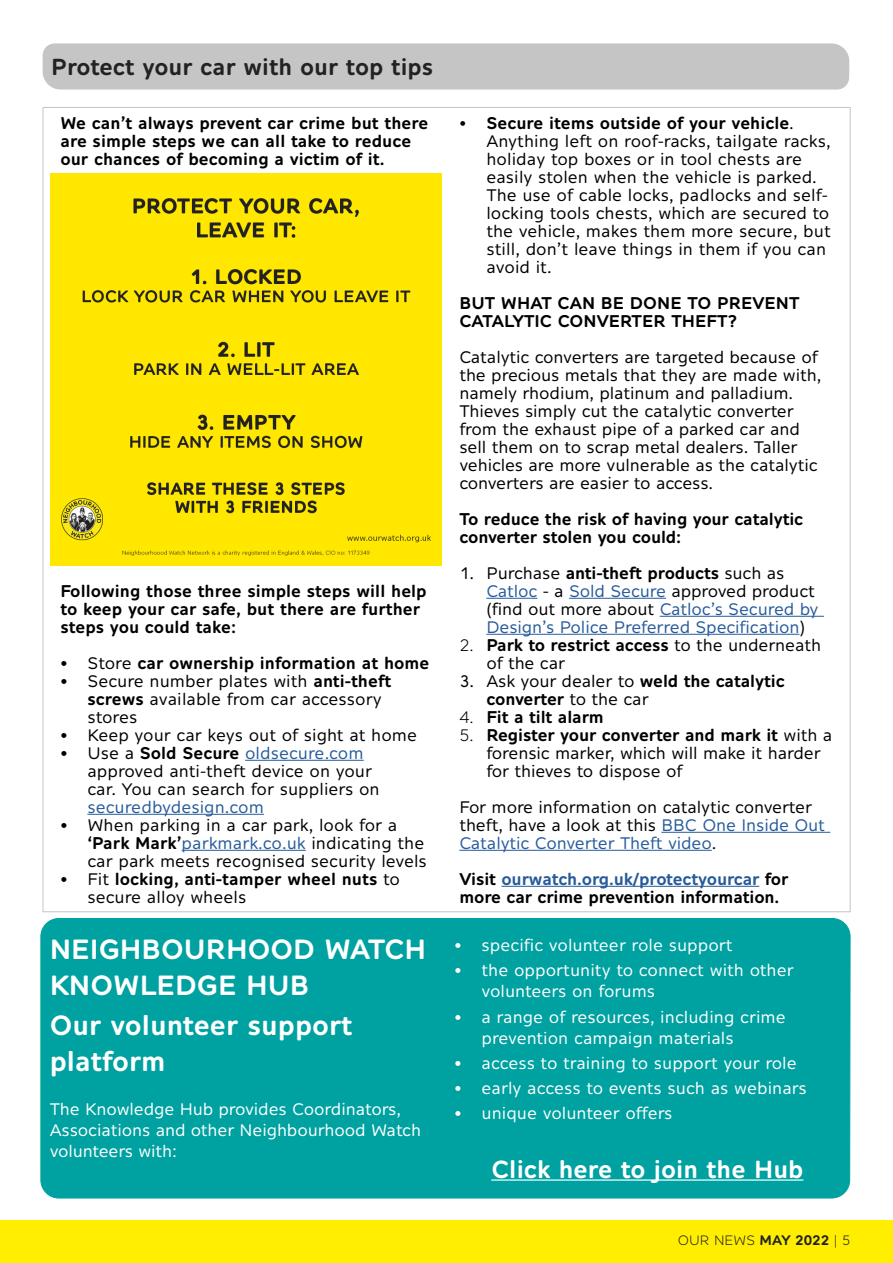
<style>
.page{position:relative;width:893px;height:1263px;background:#fff}
.page>*{position:absolute;margin:0;border:0;box-sizing:border-box;transform-origin:0 0}
.t1{font:600 27px/36px "Alleyn";color:#fff}
.t2{font:600 24px "Alleyn";color:#fff}
.t3{font:600 22.5px "Alleyn";color:#222221}
.t4{font:16.5px/18px "Alleyn";letter-spacing:-.01em;color:#000}
.t5{font:600 16.5px/18px "Alleyn";color:#000}
.t6{font:16.5px/21px "Alleyn";color:#fff}
.t7{font:16.5px/18px "Alleyn";letter-spacing:-.01em;color:#275b9b}
.t8{font:13.5px "Alleyn";color:#222221}
.s1{font-weight:400}
.s2{font-weight:600}
.s3{color:#275b9b}
.s4{font-style:inherit}
.s5{color:#000}
.s6{font-weight:600;color:#000}
</style>
<div class="page">
<div style="left:0;top:1220px;width:893px;height:43px;background:#fe0"></div>
<div style="left:41px;top:918px;width:809px;height:280px;background:#00a1a1;border-radius:18px"></div>
<hr style="left:491px;top:1179px;width:312px;height:2px;background:#fff">
<div style="left:43px;top:43px;width:806px;height:47px;background:#c5c5c5"></div>
<hr style="left:245px;top:760px;width:119px;height:1px;background:#275b9b">
<hr style="left:87px;top:814px;width:177px;height:1px;background:#275b9b">
<hr style="left:182px;top:850px;width:124px;height:1px;background:#275b9b">
<hr style="left:486px;top:598px;width:51px;height:1px;background:#275b9b">
<hr style="left:569px;top:598px;width:97px;height:1px;background:#275b9b">
<hr style="left:660px;top:616px;width:164px;height:1px;background:#275b9b">
<hr style="left:486px;top:634px;width:313px;height:1px;background:#275b9b">
<hr style="left:661px;top:832px;width:169px;height:1px;background:#275b9b">
<hr style="left:459px;top:850px;width:253px;height:1px;background:#275b9b">
<hr style="left:501px;top:886px;width:258px;height:1px;background:#275b9b">
<img style="left:50px;top:173px;width:392px;height:392px">
<h3 class="t3" style="left:51px;top:53px;width:384px">Protect your car with our top tips</h3>
<p class="t5" style="left:60px;top:113px;width:370px">We can’t always prevent car crime but there are simple steps we can all take to reduce our chances of becoming a victim of it.</p>
<p class="t5" style="left:60px;top:581px;width:368px">Following those three simple steps will help to keep your car safe, but there are further steps you could take:</p>
<p class="t5" style="left:60px;top:653px;width:371px"><span class="s1">• Store</span> car ownership information at home</p>
<p class="t4" style="left:87px;top:671px;width:305px;text-indent:-27px">• Secure number plates with <span class="s2">anti-theft screws</span> available from car accessory stores</p>
<p class="t4" style="left:60px;top:725px;width:358px">• Keep your car keys out of sight at home</p>
<p class="t4" style="left:87px;top:743px;width:294px;text-indent:-27px">• Use a <span class="s2">Sold Secure</span> <span class="s3">oldsecure.com </span>approved anti-theft device on your car. You can search for suppliers on</p>
<p class="t7" style="left:87px;top:797px;width:178px">securedbydesign.com</p>
<p class="t4" style="left:87px;top:815px;width:341px;text-indent:-27px">• When parking in a car park, look for a <span class="s2">‘Park Mark’</span><span class="s3">parkmark.co.uk</span> indicating the car park meets recognised security levels</p>
<p class="t5" style="left:87px;top:869px;width:314px;text-indent:-27px"><span class="s1">• Fit</span> locking, anti-tamper wheel nuts <span class="s1">to secure alloy wheels</span></p>
<h1 class="t1" style="left:50px;top:931px;width:378px">NEIGHBOURHOOD WATCH<br>KNOWLEDGE HUB</h1>
<h1 class="t1" style="left:50px;top:1007px;width:304px">Our volunteer support platform</h1>
<p class="t6" style="left:50px;top:1098px;width:373px">The Knowledge Hub provides Coordinators,<br>Associations and other Neighbourhood Watch volunteers with:</p>
<p class="t4" style="left:486px;top:113px;width:346px;text-indent:-27px"><span class="s4">•</span> <span class="s2">Secure items outside of your vehicle</span>.<br>Anything left on roof-racks, tailgate racks, holiday top boxes or in tool chests are easily stolen when the vehicle is parked.<br>The use of cable locks, padlocks and self&shy;locking tools chests, which are secured to the vehicle, makes them more secure, but still, don’t leave things in them if you can avoid it.</p>
<p class="t5" style="left:459px;top:293px;width:342px">BUT WHAT CAN BE DONE TO PREVENT<br>CATALYTIC CONVERTER THEFT?</p>
<p class="t4" style="left:459px;top:347px;width:363px">Catalytic converters are targeted because of the precious metals that they are made with, namely rhodium, platinum and palladium.<br>Thieves simply cut the catalytic converter from the exhaust pipe of a parked car and sell them on to scrap metal dealers. Taller vehicles are more vulnerable as the catalytic converters are easier to access.</p>
<p class="t5" style="left:459px;top:509px;width:345px">To reduce the risk of having your catalytic converter stolen you could:</p>
<p class="t7" style="left:486px;top:563px;width:334px;text-indent:-27px"><span class="s5">1. Purchase</span> <span class="s6">anti-theft products</span> <span class="s5">such as </span>Catloc <span class="s5">- a</span> Sold Secure <span class="s5">approved product (find out more about</span> Catloc’s Secured by Design’s Police Preferred Specification<span class="s5">)</span></p>
<p class="t4" style="left:486px;top:635px;width:336px;text-indent:-27px"><span class="s4">2.</span> <span class="s2">Park to restrict access</span> to the underneath of the car</p>
<p class="t4" style="left:486px;top:671px;width:300px;text-indent:-27px">3. Ask your dealer to <span class="s2">weld the catalytic converter</span> to the car</p>
<p class="t5" style="left:459px;top:707px;width:146px"><span class="s1">4.</span> Fit a tilt alarm</p>
<p class="t4" style="left:486px;top:725px;width:347px;text-indent:-27px"><span class="s4">5.</span> <span class="s2">Register your converter and mark it</span> with a forensic marker, which will make it harder for thieves to dispose of</p>
<p class="t4" style="left:459px;top:797px;width:367px">For more information on catalytic converter theft, have a look at this <span class="s3">BBC One Inside Out<br>Catalytic Converter Theft video</span>.</p>
<p class="t5" style="left:459px;top:869px;width:330px">Visit <span class="s3">ourwatch.org.uk/protectyourcar</span> for more car crime prevention information.</p>
<p class="t6" style="left:454px;top:934px;width:280px">• specific volunteer role support</p>
<p class="t6" style="left:481px;top:960px;width:314px;text-indent:-27px">• the opportunity to connect with other volunteers on forums</p>
<p class="t6" style="left:481px;top:1006px;width:306px;text-indent:-27px">• a range of resources, including crime prevention campaign materials</p>
<p class="t6" style="left:454px;top:1052px;width:344px">• access to training to support your role</p>
<p class="t6" style="left:454px;top:1077px;width:354px">• early access to events such as webinars</p>
<p class="t6" style="left:454px;top:1103px;width:220px">• unique volunteer offers</p>
<h2 class="t2" style="left:491px;top:1154px;width:314px">Click here to join the Hub</h2>
<p class="t8" style="left:678px;top:1232px;width:174px">OUR NEWS <span class="s2">MAY 2022</span> | 5</p>
</div>
